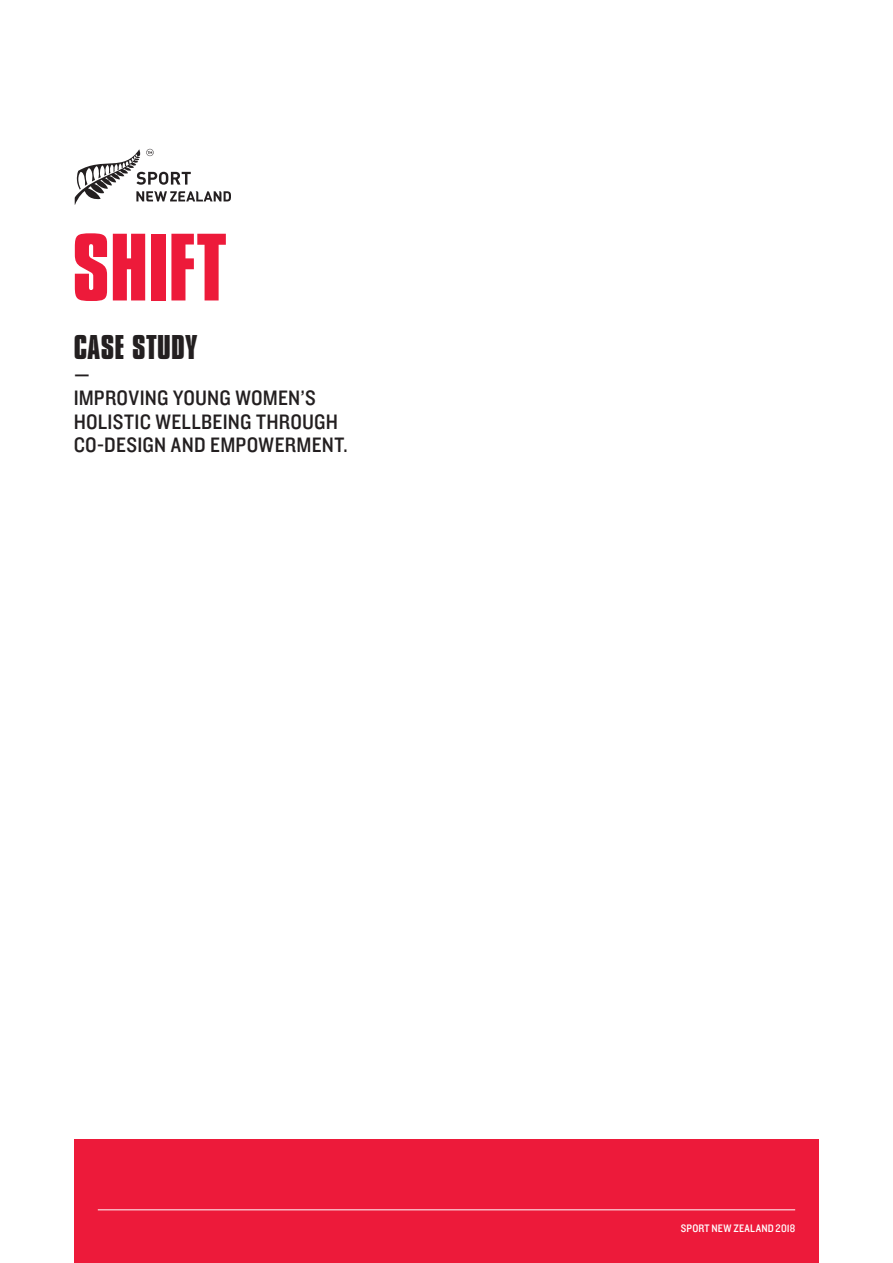
<style>
.page{position:relative;width:893px;height:1263px;background:#fff}
.page>*{position:absolute;margin:0;border:0;box-sizing:border-box;transform-origin:0 0}
.t1{font:700 82.2px "Compacta BT";color:#ed1a3a}
.Subheader_15pt{font:36px "Compacta Bld";letter-spacing:.015em;color:#231f20}
.Subheader_15pt-2{font:21.75px/23.4px "Knockout 30 Junior Welterwt";letter-spacing:.01em;color:#231f20}
.t2{font:11.25px "Knockout 30 Junior Welterwt";letter-spacing:.02em;color:#fff}
</style>
<div class="page">
<div style="left:74px;top:1140px;width:745px;height:123px;background:#ed1a3a"></div>
<hr style="left:98px;top:1209px;width:697px;height:1px;background:#fff">
<svg style="left:75px;top:149px;width:156px;height:56px"></svg>
<p class="t1" style="left:72px;top:218px;width:156px">SHIFT</p>
<p class="Subheader_15pt" style="left:74px;top:322px;width:125px">CASE STUDY</p>
<p class="Subheader_15pt-2" style="left:74px;top:362px;width:276px">—<br>IMPROVING YOUNG WOMEN’S<br>HOLISTIC WELLBEING THROUGH<br>CO-DESIGN AND EMPOWERMENT.</p>
<p class="t2" style="left:681px;top:1220px;width:116px">SPORT NEW ZEALAND 2018</p>
</div>
